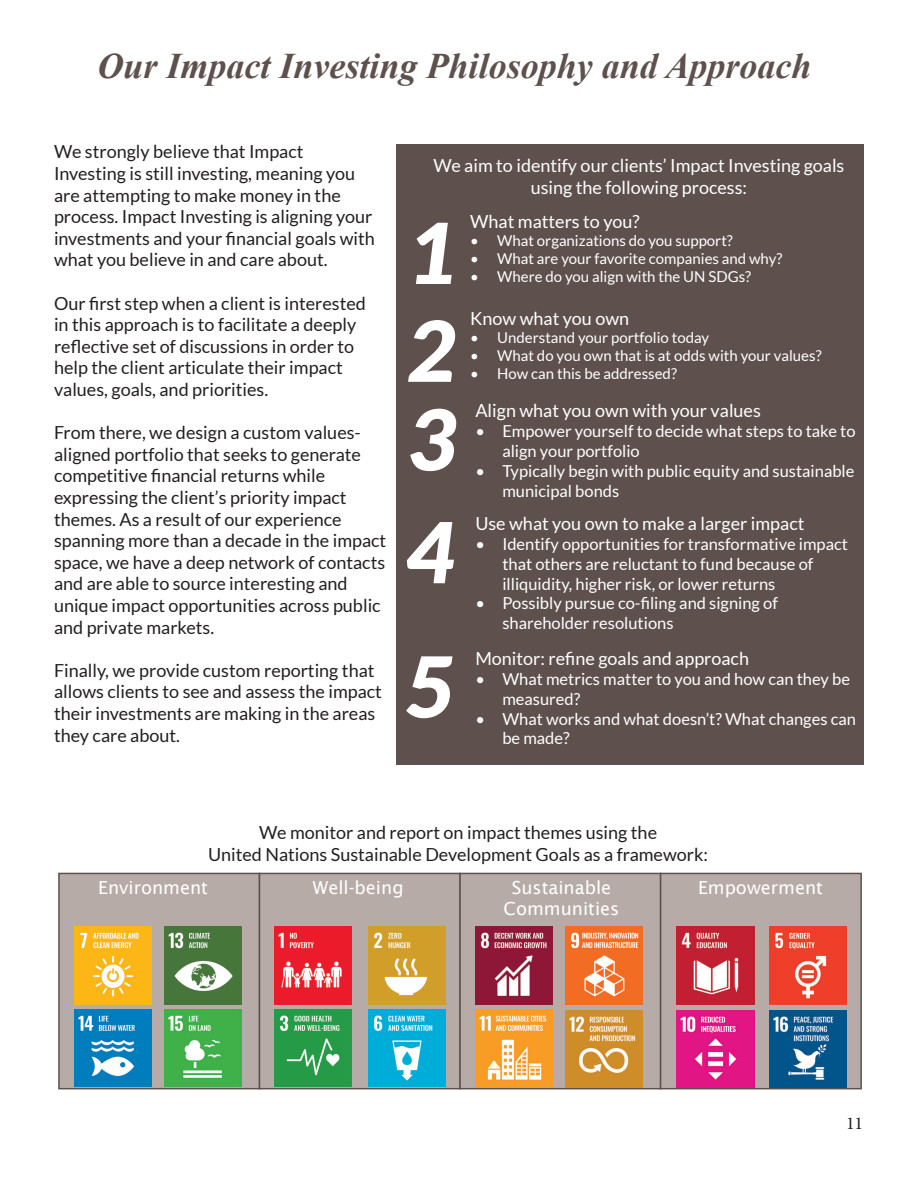
<style>
.page{position:relative;width:918px;height:1188px;background:#fff}
.page>*{position:absolute;margin:0;border:0;box-sizing:border-box;transform-origin:0 0}
.t1{font:italic 900 84px "Lato";color:#fff}
.t2{font:italic 700 36px "Times New Roman";color:#5e514d}
.t3{font:18px/21.6px "Lato";color:#231f20}
.t4{font:18px/21.6px "Lato";color:#fff;text-align:center}
.t5{font:18px/21.6px "Lucida Sans";color:#fff;text-align:center}
.t6{font:18px "Minion Pro";color:#231f20}
.t7{font:16.5px/19.8px "Lato";color:#fff}
.t8{font:15px "Lato";color:#fff}
</style>
<div class="page">
<div style="left:58px;top:873px;width:202px;height:216px;background:#b7aba7;border:2px solid #5e514d"></div>
<div style="left:259px;top:873px;width:202px;height:216px;background:#b7aba7;border:2px solid #5e514d"></div>
<div style="left:459px;top:873px;width:202px;height:216px;background:#b7aba7;border:2px solid #5e514d"></div>
<div style="left:660px;top:873px;width:202px;height:216px;background:#b7aba7;border:2px solid #5e514d"></div>
<img style="left:74px;top:927px;width:78px;height:77px">
<img style="left:164px;top:927px;width:78px;height:77px">
<img style="left:74px;top:1010px;width:78px;height:77px">
<img style="left:164px;top:1010px;width:78px;height:77px">
<img style="left:274px;top:927px;width:78px;height:77px">
<img style="left:368px;top:927px;width:77px;height:77px">
<img style="left:274px;top:1010px;width:78px;height:77px">
<img style="left:368px;top:1010px;width:77px;height:77px">
<img style="left:566px;top:927px;width:77px;height:77px">
<img style="left:476px;top:927px;width:77px;height:77px">
<img style="left:476px;top:1009px;width:77px;height:78px">
<img style="left:566px;top:1010px;width:77px;height:78px">
<img style="left:677px;top:927px;width:77px;height:77px">
<img style="left:770px;top:927px;width:77px;height:77px">
<img style="left:677px;top:1010px;width:77px;height:78px">
<img style="left:770px;top:1010px;width:77px;height:78px">
<div style="left:397px;top:145px;width:467px;height:620px;background:#5e514d"></div>
<p class="t2" style="left:98px;top:41px;width:715px">Our Impact Investing Philosophy and Approach</p>
<p class="t3" style="left:54px;top:141px;width:322px">We strongly believe that Impact Investing is still investing, meaning you are attempting to make money in the process. Impact Investing is aligning your investments and your financial goals with what you believe in and care about.</p>
<p class="t3" style="left:54px;top:292px;width:313px">Our first step when a client is interested in this approach is to facilitate a deeply reflective set of discussions in order to help the client articulate their impact values, goals, and priorities.</p>
<p class="t3" style="left:54px;top:422px;width:334px">From there, we design a custom values&shy;aligned portfolio that seeks to generate competitive financial returns while expressing the client’s priority impact themes. As a result of our experience spanning more than a decade in the impact space, we have a deep network of contacts and are able to source interesting and unique impact opportunities across public and private markets.</p>
<p class="t3" style="left:54px;top:659px;width:329px">Finally, we provide custom reporting that allows clients to see and assess the impact their investments are making in the areas they care about.</p>
<p class="t4" style="left:433px;top:155px;width:413px">We aim to identify our clients’ Impact Investing goals using the following process:</p>
<p class="t1" style="left:408px;top:204px;width:50px">1</p>
<p class="t4" style="left:470px;top:211px;width:171px">What matters to you?</p>
<p class="t8" style="left:470px;top:232px;width:264px">• What organizations do you support?</p>
<p class="t8" style="left:470px;top:250px;width:314px">• What are your favorite companies and why?</p>
<p class="t8" style="left:470px;top:268px;width:282px">• Where do you align with the UN SDGs?</p>
<p class="t1" style="left:408px;top:302px;width:50px">2</p>
<p class="t4" style="left:470px;top:307px;width:160px">Know what you own</p>
<p class="t8" style="left:470px;top:329px;width:240px">• Understand your portfolio today</p>
<p class="t8" style="left:470px;top:347px;width:353px">• What do you own that is at odds with your values?</p>
<p class="t8" style="left:470px;top:365px;width:208px">• How can this be addressed?</p>
<p class="t1" style="left:408px;top:390px;width:50px">3</p>
<p class="t4" style="left:475px;top:400px;width:287px">Align what you own with your values</p>
<p class="t7" style="left:502px;top:421px;width:355px;text-indent:-27px">• Empower yourself to decide what steps to take to align your portfolio</p>
<p class="t7" style="left:502px;top:461px;width:354px;text-indent:-27px">• Typically begin with public equity and sustainable municipal bonds</p>
<p class="t1" style="left:406px;top:503px;width:50px">4</p>
<p class="t4" style="left:475px;top:513px;width:331px">Use what you own to make a larger impact</p>
<p class="t7" style="left:502px;top:534px;width:347px;text-indent:-27px">• Identify opportunities for transformative impact that others are reluctant to fund because of illiquidity, higher risk, or lower returns</p>
<p class="t7" style="left:502px;top:593px;width:277px;text-indent:-27px">• Possibly pursue co-filing and signing of shareholder resolutions</p>
<p class="t1" style="left:406px;top:638px;width:50px">5</p>
<p class="t4" style="left:475px;top:648px;width:275px">Monitor: refine goals and approach</p>
<p class="t7" style="left:502px;top:669px;width:349px;text-indent:-27px">• What metrics matter to you and how can they be measured?</p>
<p class="t7" style="left:502px;top:709px;width:355px;text-indent:-27px">• What works and what doesn’t? What changes can be made?</p>
<p class="t3" style="left:259px;top:822px;width:399px">We monitor and report on impact themes using the</p>
<p class="t3" style="left:208px;top:844px;width:502px">United Nations Sustainable Development Goals as a framework:</p>
<p class="t5" style="left:98px;top:877px;width:111px">Environment</p>
<p class="t5" style="left:313px;top:877px;width:92px">Well-being</p>
<p class="t5" style="left:504px;top:877px;width:117px">Sustainable<br>Communities</p>
<p class="t5" style="left:698px;top:877px;width:126px">Empowerment</p>
<p class="t6" style="left:846px;top:1111px;width:19px">11</p>
</div>
